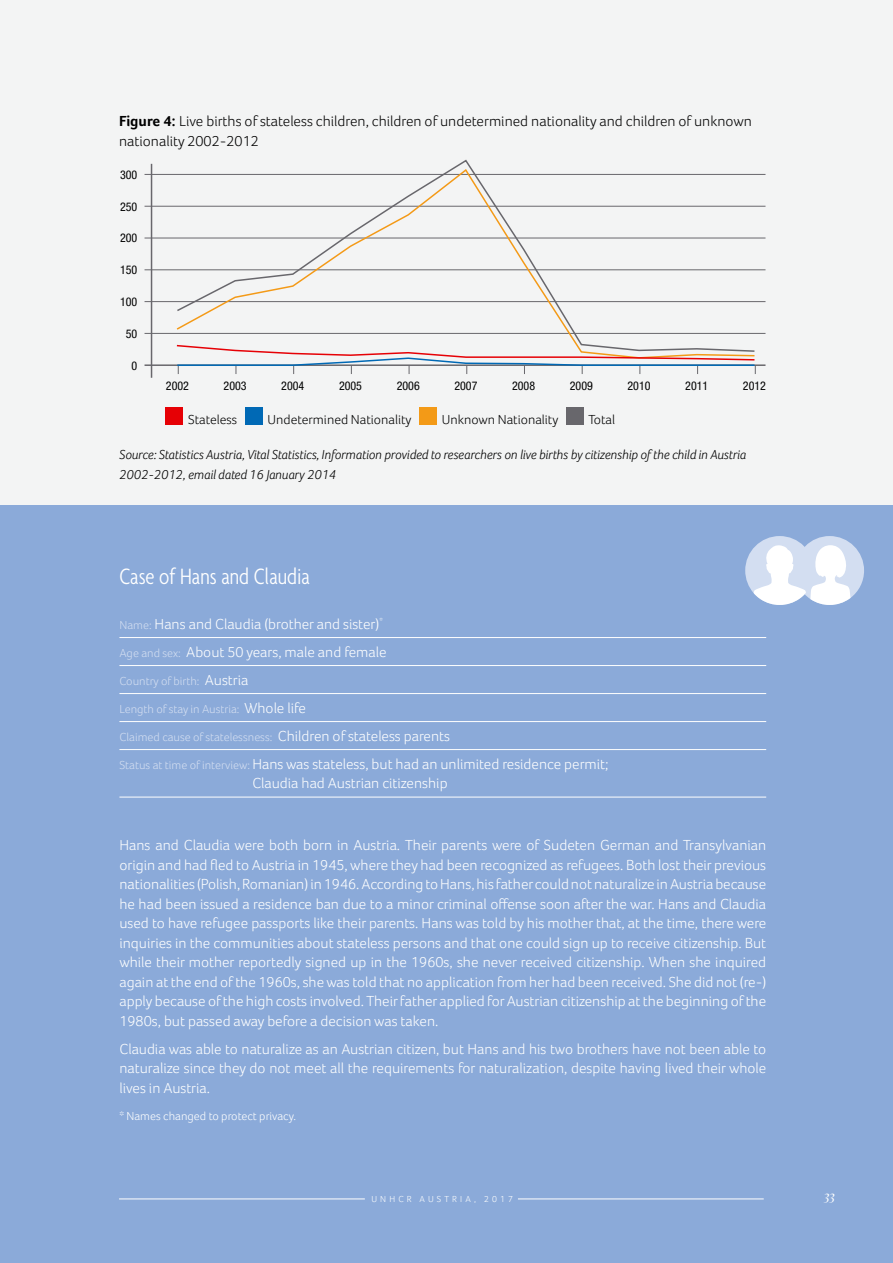
<style>
.page{position:relative;width:893px;height:1263px;background:#fff}
.page>*{position:absolute;margin:0;border:0;box-sizing:border-box;transform-origin:0 0}
.t1{font:300 condensed 24px "Agenda";color:#fff;scale:.96 1}
.t2{font:300 15px/19.5px "Foco";color:#fff}
.t3{font:300 15px/19.5px "Foco";color:#000}
.t4{font:italic 15px "Wessex";color:#fff}
.t5{font:italic 300 13.5px/19.5px "Foco";color:#000}
.t6{font:300 13.5px "Foco";color:#000}
.t7{font:300 12px "Foco";color:#d3def1}
.t8{font:condensed 12px "Helvetica Neue CE";color:#000}
.t9{font:300 12px "Foco";color:#fff}
.t10{font:300 9px "Foco";letter-spacing:.35em;color:#fff}
.s1{font-weight:700}
.s2{font-size:12px;color:#d3def1}
.s3{font-size:15px;color:#fff}
</style>
<div class="page">
<div style="left:0;top:0;width:893px;height:507px;background:#f3f4f4"></div>
<hr style="left:145px;top:206px;width:620px;height:1px;background:#68676c">
<hr style="left:145px;top:238px;width:620px;height:1px;background:#68676c">
<hr style="left:145px;top:269px;width:620px;height:1px;background:#68676c">
<hr style="left:145px;top:333px;width:620px;height:1px;background:#68676c">
<hr style="left:145px;top:301px;width:620px;height:1px;background:#68676c">
<hr style="left:145px;top:174px;width:620px;height:1px;background:#68676c">
<hr style="left:151px;top:164px;width:1px;height:214px;background:#68676c">
<hr style="left:145px;top:364px;width:620px;height:2px;background:#68676c">
<div style="left:166px;top:407px;width:17px;height:17px;background:#e60005"></div>
<div style="left:245px;top:407px;width:17px;height:17px;background:#0069b5"></div>
<div style="left:419px;top:407px;width:17px;height:17px;background:#f39a17"></div>
<div style="left:566px;top:407px;width:17px;height:17px;background:#68676c"></div>
<svg style="left:175px;top:168px;width:581px;height:176px"></svg>
<svg style="left:175px;top:344px;width:581px;height:30px"></svg>
<div style="left:0;top:505px;width:893px;height:758px;background:#8baad9"></div>
<hr style="left:119px;top:637px;width:647px;height:1px;background:#fff">
<hr style="left:119px;top:665px;width:647px;height:1px;background:#fff">
<hr style="left:119px;top:693px;width:647px;height:1px;background:#fff">
<hr style="left:119px;top:721px;width:647px;height:1px;background:#fff">
<hr style="left:119px;top:749px;width:647px;height:1px;background:#fff">
<hr style="left:119px;top:797px;width:647px;height:1px;background:#fff">
<svg style="left:745px;top:536px;width:119px;height:69px"></svg>
<hr style="left:119px;top:1199px;width:246px;height:1px;background:#fff">
<hr style="left:518px;top:1199px;width:246px;height:1px;background:#fff">
<p class="t3" style="left:119px;top:111px;width:634px"><span class="s1">Figure 4:</span> Live births of stateless children, children of undetermined nationality and children of unknown nationality 2002-2012</p>
<p class="t8" style="left:120px;top:168px;width:19px">300</p>
<p class="t8" style="left:120px;top:200px;width:19px">250</p>
<p class="t8" style="left:120px;top:231px;width:19px">200</p>
<p class="t8" style="left:120px;top:263px;width:19px">150</p>
<p class="t8" style="left:120px;top:295px;width:19px">100</p>
<p class="t8" style="left:126px;top:327px;width:13px">50</p>
<p class="t8" style="left:132px;top:359px;width:7px">0</p>
<p class="t8" style="left:166px;top:379px;width:25px">2002</p>
<p class="t8" style="left:224px;top:379px;width:25px">2003</p>
<p class="t8" style="left:281px;top:379px;width:25px">2004</p>
<p class="t8" style="left:339px;top:379px;width:25px">2005</p>
<p class="t8" style="left:397px;top:379px;width:25px">2006</p>
<p class="t8" style="left:454px;top:379px;width:25px">2007</p>
<p class="t8" style="left:512px;top:379px;width:25px">2008</p>
<p class="t8" style="left:570px;top:379px;width:25px">2009</p>
<p class="t8" style="left:627px;top:379px;width:25px">2010</p>
<p class="t8" style="left:685px;top:379px;width:25px">2011</p>
<p class="t8" style="left:743px;top:379px;width:25px">2012</p>
<p class="t6" style="left:188px;top:412px;width:50px">Stateless</p>
<p class="t6" style="left:268px;top:412px;width:145px">Undetermined Nationality</p>
<p class="t6" style="left:442px;top:412px;width:118px">Unknown Nationality</p>
<p class="t6" style="left:589px;top:412px;width:28px">Total</p>
<p class="t5" style="left:119px;top:445px;width:628px">Source: Statistics Austria, Vital Statistics, Information provided to researchers on live births by citizenship of the child in Austria<br>2002-2012, email dated 16 January 2014</p>
<h1 class="t1" style="left:119px;top:562px;width:200px">Case of Hans and Claudia</h1>
<p class="t2" style="left:119px;top:609px;width:269px;line-height:28px"><span class="s2">Name:</span> Hans and Claudia (brother and sister)<sup>*<br></sup><span class="s2">Age and sex:</span> About 50 years, male and female</p>
<p class="t7" style="left:119px;top:674px;width:130px">Country of birth: <span class="s3">Austria</span></p>
<p class="t7" style="left:119px;top:702px;width:188px">Length of stay in Austria: <span class="s3">Whole life</span></p>
<p class="t7" style="left:119px;top:730px;width:332px">Claimed cause of statelessness: <span class="s3">Children of stateless parents</span></p>
<p class="t2" style="left:252px;top:754px;width:358px;text-indent:-133px"><span class="s2">Status at time of interview:</span> Hans was stateless, but had an unlimited residence permit;<br>Claudia had Austrian citizenship</p>
<p class="t2" style="left:119px;top:835px;width:648px;text-align:justify">Hans and Claudia were both born in Austria. Their parents were of Sudeten German and Transylvanian origin and had fled to Austria in 1945, where they had been recognized as refugees. Both lost their previous nationalities (Polish, Romanian) in 1946. According to Hans, his father could not naturalize in Austria because he had been issued a residence ban due to a minor criminal offense soon after the war. Hans and Claudia used to have refugee passports like their parents. Hans was told by his mother that, at the time, there were inquiries in the communities about stateless persons and that one could sign up to receive citizenship. But while their mother reportedly signed up in the 1960s, she never received citizenship. When she inquired again at the end of the 1960s, she was told that no application from her had been received. She did not (re-) apply because of the high costs involved. Their father applied for Austrian citizenship at the beginning of the 1980s, but passed away before a decision was taken.</p>
<p class="t2" style="left:119px;top:1039px;width:648px;text-align:justify">Claudia was able to naturalize as an Austrian citizen, but Hans and his two brothers have not been able to naturalize since they do not meet all the requirements for naturalization, despite having lived their whole lives in Austria.</p>
<p class="t9" style="left:119px;top:1109px;width:178px">* Names changed to protect privacy.</p>
<p class="t10" style="left:371px;top:1194px;width:143px">UNHCR AUSTRIA, 2017</p>
<p class="t4" style="left:823px;top:1188px;width:13px">33</p>
</div>
